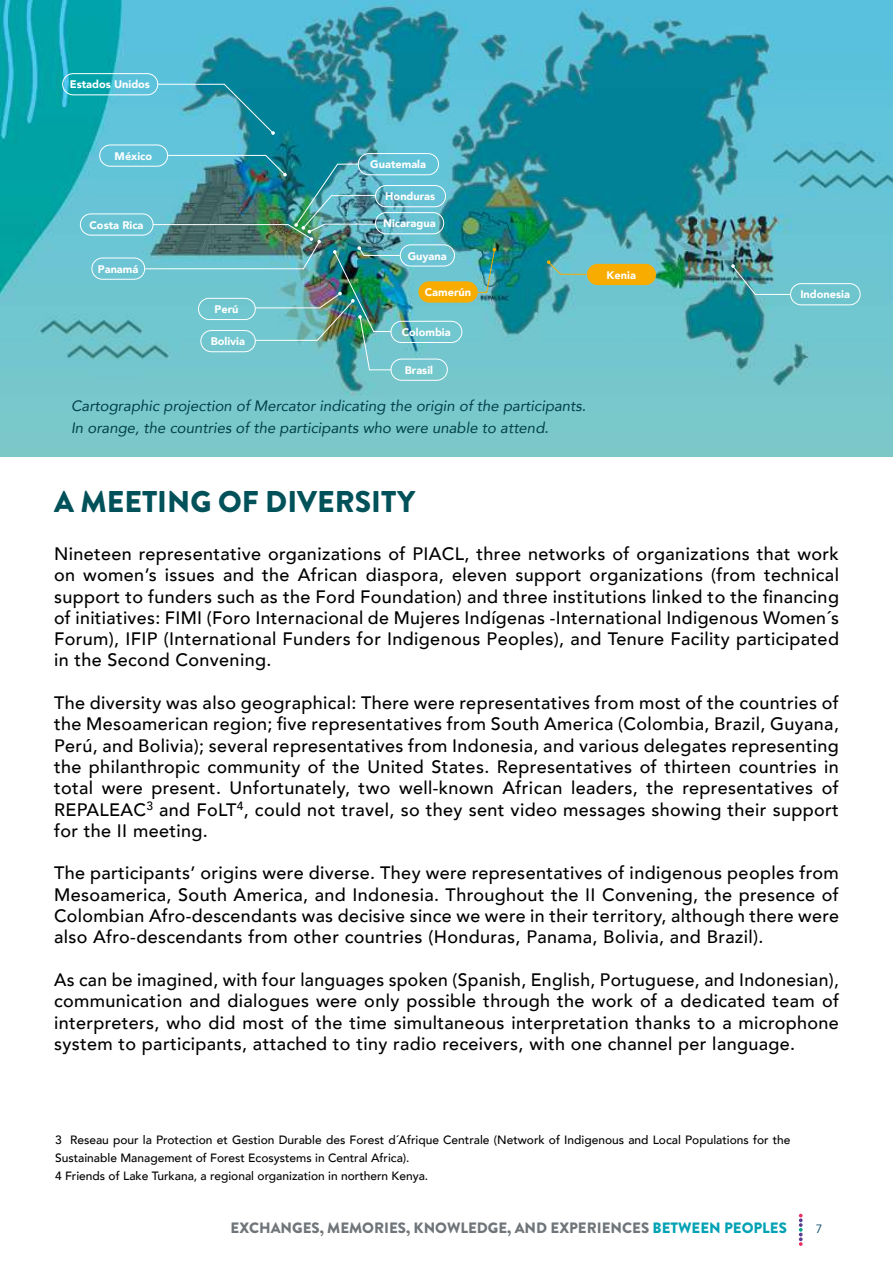
<style>
.page{position:relative;width:893px;height:1263px;background:#fff}
.page>*{position:absolute;margin:0;border:0;box-sizing:border-box;transform-origin:0 0}
.t1{font:900 30px "Brandon Grotesque";color:#005159}
.t2{font:500 18px/21.3px "Avenir";letter-spacing:.02em;color:#000;text-align:justify}
.t3{font:italic 15px/22.5px "Avenir";color:#003f46}
.t4{font:900 15px "Brandon Grotesque";color:#70757a}
.t5{font:500 12px/18px "Avenir";color:#000}
.t6{font:12px "Avenir";color:#00415c}
.t7{font:900 10.95px "Avenir";color:#fff}
.s1{color:#00a2b4}
</style>
<div class="page">
<svg style="left:799px;top:1214px;width:4px;height:32px"></svg>
<img style="left:0;top:0;width:893px;height:456px">
<div style="left:62px;top:73px;width:96px;height:22px;border:1px solid #fff;border-radius:11px"></div>
<div style="left:358px;top:153px;width:81px;height:22px;border:1px solid #fff;border-radius:11px"></div>
<div style="left:375px;top:185px;width:71px;height:22px;border:1px solid #fff;border-radius:11px"></div>
<div style="left:375px;top:212px;width:69px;height:22px;border:1px solid #fff;border-radius:11px"></div>
<div style="left:391px;top:321px;width:71px;height:22px;border:1px solid #fff;border-radius:11px"></div>
<div style="left:400px;top:244px;width:55px;height:23px;border:1px solid #fff;border-radius:11px"></div>
<div style="left:391px;top:359px;width:57px;height:22px;border:1px solid #fff;border-radius:11px"></div>
<div style="left:418px;top:281px;width:60px;height:22px;background:#f8ac00;border-radius:11px"></div>
<div style="left:587px;top:264px;width:69px;height:21px;background:#f8ac00;border-radius:11px"></div>
<div style="left:790px;top:283px;width:71px;height:22px;border:1px solid #fff;border-radius:11px"></div>
<div style="left:99px;top:145px;width:69px;height:22px;border:1px solid #fff;border-radius:11px"></div>
<div style="left:80px;top:213px;width:74px;height:23px;border:1px solid #fff;border-radius:11px"></div>
<div style="left:91px;top:258px;width:54px;height:22px;border:1px solid #fff;border-radius:11px"></div>
<svg style="left:157px;top:83px;width:118px;height:52px;background:#42aabf"></svg>
<img style="left:143px;top:154px;width:258px;height:217px">
<svg style="left:477px;top:248px;width:19px;height:45px"></svg>
<svg style="left:547px;top:260px;width:40px;height:15px"></svg>
<img style="left:731px;top:264px;width:60px;height:31px">
<p class="t7" style="left:70px;top:75px;width:82px">Estados Unidos</p>
<p class="t7" style="left:115px;top:146px;width:39px">México</p>
<p class="t7" style="left:89px;top:215px;width:56px">Costa Rica</p>
<p class="t7" style="left:98px;top:260px;width:42px">Panamá</p>
<p class="t7" style="left:215px;top:300px;width:25px">Perú</p>
<p class="t7" style="left:211px;top:332px;width:36px">Bolivia</p>
<p class="t7" style="left:370px;top:155px;width:57px">Guatemala</p>
<p class="t7" style="left:385px;top:187px;width:51px">Honduras</p>
<p class="t7" style="left:383px;top:214px;width:54px">Nicaragua</p>
<p class="t7" style="left:408px;top:246px;width:41px">Guyana</p>
<p class="t7" style="left:425px;top:283px;width:48px">Camerún</p>
<p class="t7" style="left:402px;top:323px;width:50px">Colombia</p>
<p class="t7" style="left:405px;top:361px;width:30px">Brasil</p>
<p class="t3" style="left:71px;top:394px;width:517px">Cartographic projection of Mercator indicating the origin of the participants.<br>In orange, the countries of the participants who were unable to attend.</p>
<p class="t7" style="left:607px;top:265px;width:31px">Kenia</p>
<p class="t7" style="left:800px;top:285px;width:51px">Indonesia</p>
<h1 class="t1" style="left:54px;top:480px;width:363px">A MEETING OF DIVERSITY</h1>
<p class="t2" style="left:54px;top:542px;width:786px">Nineteen representative organizations of PIACL, three networks of organizations that work on women’s issues and the African diaspora, eleven support organizations (from technical support to funders such as the Ford Foundation) and three institutions linked to the financing of initiatives: FIMI (Foro Internacional de Mujeres Indígenas -International Indigenous Women´s Forum), IFIP (International Funders for Indigenous Peoples), and Tenure Facility participated in the Second Convening.</p>
<p class="t2" style="left:54px;top:691px;width:786px">The diversity was also geographical: There were representatives from most of the countries of the Mesoamerican region; five representatives from South America (Colombia, Brazil, Guyana, Perú, and Bolivia); several representatives from Indonesia, and various delegates representing the philanthropic community of the United States. Representatives of thirteen countries in total were present. Unfortunately, two well-known African leaders, the representatives of REPALEAC<sup>3</sup> and FoLT<sup>4</sup>, could not travel, so they sent video messages showing their support for the II meeting.</p>
<p class="t2" style="left:54px;top:861px;width:786px">The participants’ origins were diverse. They were representatives of indigenous peoples from Mesoamerica, South America, and Indonesia. Throughout the II Convening, the presence of Colombian Afro-descendants was decisive since we were in their territory, although there were also Afro-descendants from other countries (Honduras, Panama, Bolivia, and Brazil).</p>
<p class="t2" style="left:54px;top:968px;width:786px">As can be imagined, with four languages spoken (Spanish, English, Portuguese, and Indonesian), communication and dialogues were only possible through the work of a dedicated team of interpreters, who did most of the time simultaneous interpretation thanks to a microphone system to participants, attached to tiny radio receivers, with one channel per language.</p>
<p class="t5" style="left:55px;top:1130px;width:737px">3 Reseau pour la Protection et Gestion Durable des Forest d´Afrique Centrale (Network of Indigenous and Local Populations for the<br>Sustainable Management of Forest Ecosystems in Central Africa).<br>4 Friends of Lake Turkana, a regional organization in northern Kenya.</p>
<p class="t4" style="left:231px;top:1217px;width:558px">EXCHANGES, MEMORIES, KNOWLEDGE, AND EXPERIENCES <span class="s1">BETWEEN PEOPLES</span></p>
<p class="t6" style="left:816px;top:1221px;width:8px">7</p>
</div>
